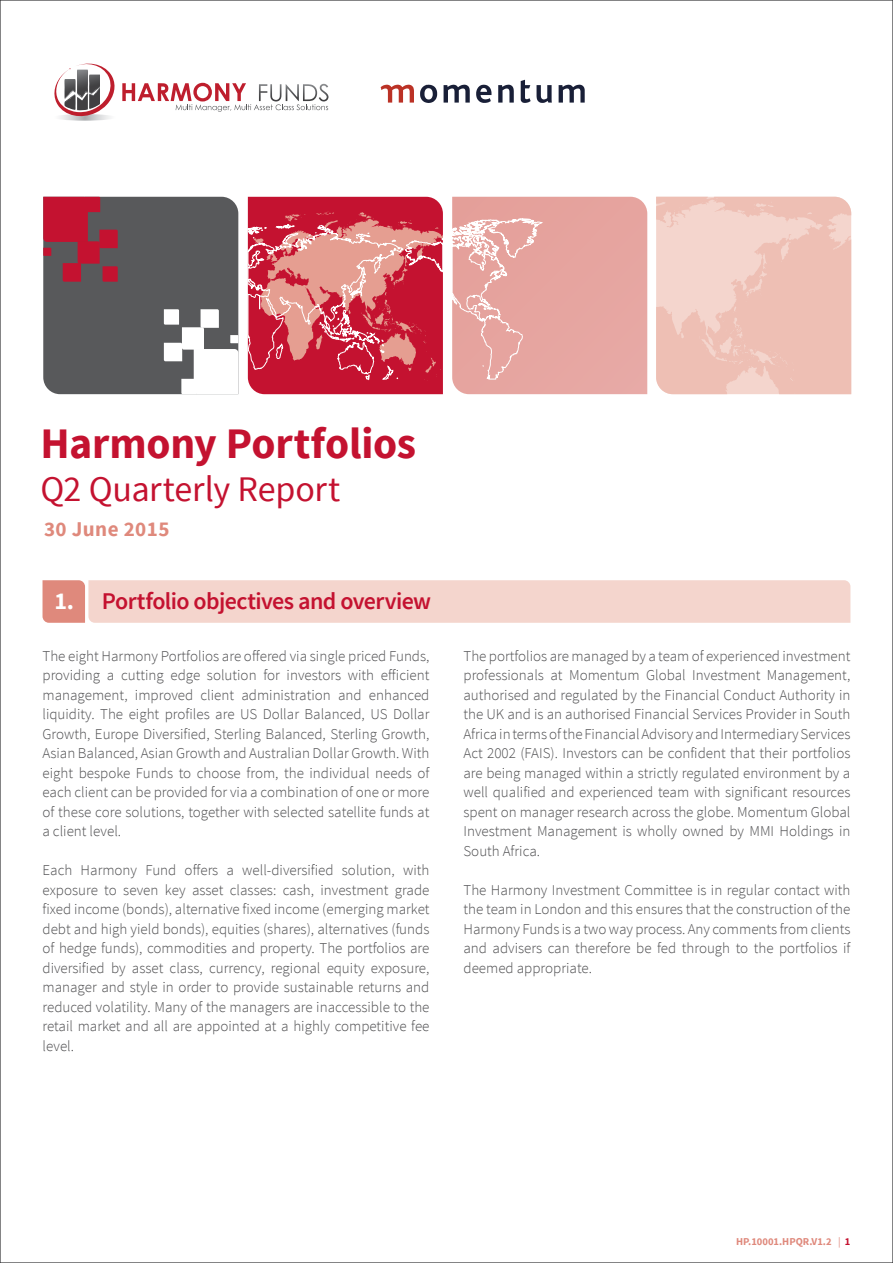
<style>
.page{position:relative;width:893px;height:1263px;background:#fff}
.page>*{position:absolute;margin:0;border:0;box-sizing:border-box;transform-origin:0 0}
.t1{font:700 43.5px "Source Sans Pro";letter-spacing:-.005em;color:#c41230}
.t2{font:36px "Source Sans Pro";letter-spacing:-.01em;color:#c41230}
.t3{font:600 24px "Source Sans Pro";letter-spacing:-.025em;color:#c41230}
.t4{font:700 21px "Source Sans Pro";letter-spacing:.02em;color:#df897c}
.t5{font:300 15px/19.5px "Source Sans Pro";color:#4d4d4f;text-align:justify}
.t6{font:700 10.5px "Source Sans Pro";color:#df897c}
.s1{font-weight:700;color:#fff}
.s2{font-weight:400}
.s3{color:#c41230}
</style>
<div class="page">
<div style="left:452px;top:197px;width:195px;height:197px;background:#e6a5a0"></div>
<div style="left:248px;top:197px;width:195px;height:197px;background:#c41230"></div>
<svg style="left:247px;top:218px;width:295px;height:163px;background:#db757c"></svg>
<svg style="left:656px;top:197px;width:195px;height:197px;background:#f0c7bd"></svg>
<svg style="left:43px;top:197px;width:195px;height:197px;background:#726267"></svg>
<svg style="left:54px;top:63px;width:274px;height:58px"></svg>
<svg style="left:381px;top:85px;width:33px;height:18px"></svg>
<svg style="left:444px;top:85px;width:26px;height:18px"></svg>
<svg style="left:476px;top:85px;width:15px;height:18px"></svg>
<svg style="left:498px;top:85px;width:16px;height:18px"></svg>
<svg style="left:521px;top:80px;width:10px;height:23px"></svg>
<svg style="left:537px;top:85px;width:15px;height:18px"></svg>
<svg style="left:559px;top:85px;width:26px;height:18px"></svg>
<svg style="left:420px;top:85px;width:17px;height:18px"></svg>
<svg style="left:43px;top:580px;width:807px;height:43px;background:#f3d1c9"></svg>
<h1 class="t1" style="left:40px;top:416px;width:377px">Harmony Portfolios</h1>
<h2 class="t2" style="left:40px;top:466px;width:301px">Q2 Quarterly Report</h2>
<h3 class="t4" style="left:44px;top:515px;width:127px">30 June 2015</h3>
<h3 class="t3" style="left:54px;top:585px;width:378px"><span class="s1">1.</span> Portfolio objectives and overview</h3>
<p class="t5" style="left:43px;top:646px;width:388px">The eight Harmony Portfolios are offered via single priced Funds, providing a cutting edge solution for investors with efficient management, improved client administration and enhanced liquidity. The eight profiles are US Dollar Balanced, US Dollar Growth, Europe Diversified, Sterling Balanced, Sterling Growth, Asian Balanced, Asian Growth and Australian Dollar Growth. With eight bespoke Funds to choose from, the individual needs of each client can be provided for via a combination of one or more of these core solutions, together with selected satellite funds at a client level.</p>
<p class="t5" style="left:43px;top:861px;width:388px">Each Harmony Fund offers a well-diversified solution, with exposure to seven key asset classes: cash, investment grade fixed income (bonds), alternative fixed income (emerging market debt and high yield bonds), equities (shares), alternatives (funds of hedge funds), commodities and property. The portfolios are diversified by asset class, currency, regional equity exposure, manager and style in order to provide sustainable returns and reduced volatility. Many of the managers are inaccessible to the retail market and all are appointed at a highly competitive fee level.</p>
<p class="t5" style="left:463px;top:646px;width:388px">The portfolios are managed by a team of experienced investment professionals at Momentum Global Investment Management, authorised and regulated by the Financial Conduct Authority in the UK and is an authorised Financial Services Provider in South Africa in terms of the Financial Advisory and Intermediary Services Act 2002 (FAIS). Investors can be confident that their portfolios are being managed within a strictly regulated environment by a well qualified and experienced team with significant resources spent on manager research across the globe. Momentum Global Investment Management is wholly owned by MMI Holdings in South Africa.</p>
<p class="t5" style="left:463px;top:880px;width:388px">The Harmony Investment Committee is in regular contact with the team in London and this ensures that the construction of the Harmony Funds is a two way process. Any comments from clients and advisers can therefore be fed through to the portfolios if deemed appropriate.</p>
<p class="t6" style="left:736px;top:1234px;width:116px">HP.10001.HPQR.V1.2 <span class="s2">|</span> <span class="s3">1</span></p>
</div>
